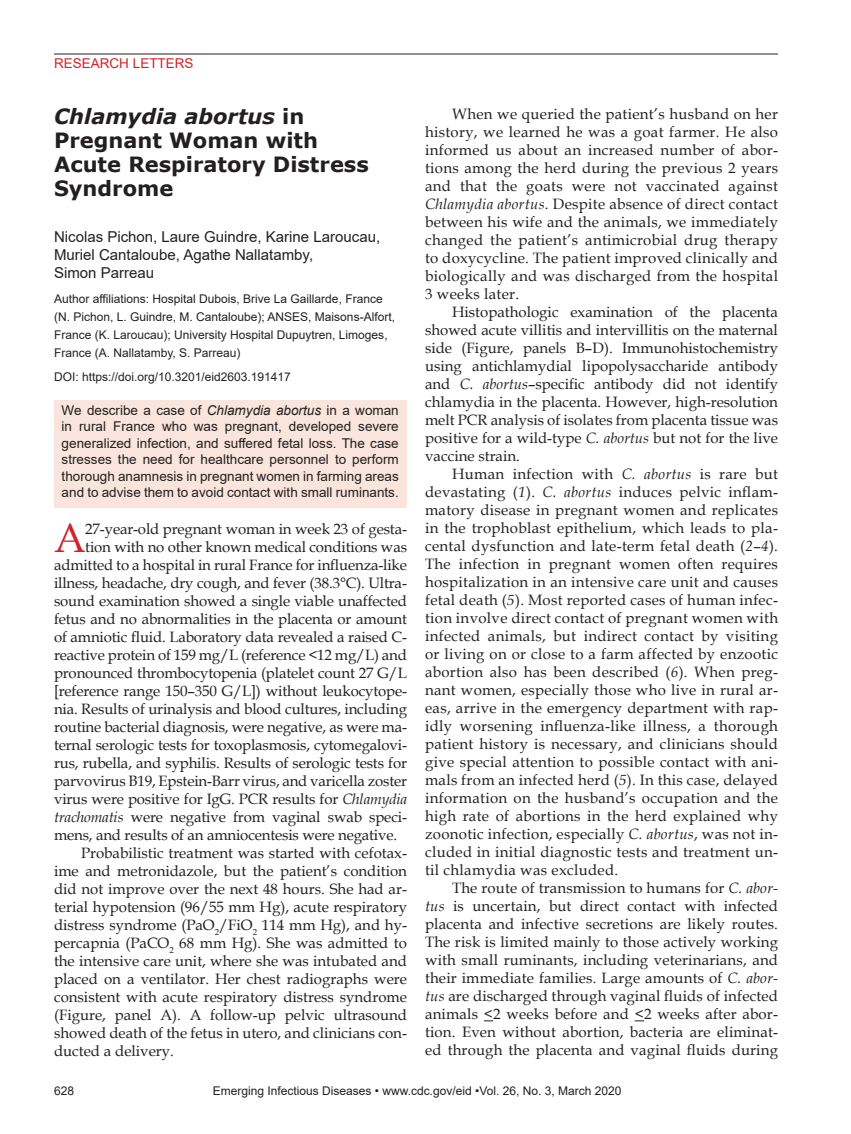
<style>
.page{position:relative;width:851px;height:1134px;background:#fff}
.page>*{position:absolute;margin:0;border:0;box-sizing:border-box;transform-origin:0 0}
.Drop_Cap{font:40.8px "Book Antiqua";color:#d1232a}
.Article_Title{font:700 21px/24px "Verdana";color:#231f20}
.Body_Text{font:15px/18px "Book Antiqua";letter-spacing:.01em;color:#231f20;text-align:justify}
.Drop_Cap-2{font:15px "Book Antiqua";letter-spacing:-.01em;color:#231f20}
.Authors{font:15px/18px "Arial";color:#231f20}
.Abstract{font:13.5px/16.5px "Arial";color:#231f20;text-align:justify}
.t1{font:13.5px "Arial";color:#d1232a}
.Affiliations{font:12px/18px "Arial";color:#231f20}
.DOI{font:12px "Arial";color:#231f20}
.s1{font-style:italic}
</style>
<div class="page">
<hr style="left:54px;top:54px;width:724px;height:1px;background:#231f20">
<div style="left:54px;top:400px;width:352px;height:108px;background:#f9e5dc"></div>
<p class="t1" style="left:54px;top:54px;width:141px">RESEARCH LETTERS</p>
<p class="Article_Title" style="left:54px;top:104px;width:316px"><span class="s1">Chlamydia abortus</span> in<br>Pregnant Woman with<br>Acute Respiratory Distress<br>Syndrome</p>
<p class="Authors" style="left:54px;top:228px;width:327px">Nicolas Pichon, Laure Guindre, Karine Laroucau,<br>Muriel Cantaloube, Agathe Nallatamby,<br>Simon Parreau</p>
<p class="Affiliations" style="left:54px;top:290px;width:342px">Author affiliations: Hospital Dubois, Brive La Gaillarde, France (N. Pichon, L. Guindre, M. Cantaloube); ANSES, Maisons-Alfort, France (K. Laroucau); University Hospital Dupuytren, Limoges, France (A. Nallatamby, S. Parreau)</p>
<p class="DOI" style="left:54px;top:369px;width:238px">DOI: https://doi.org/10.3201/eid2603.191417</p>
<p class="Abstract" style="left:62px;top:402px;width:338px">We describe a case of <span class="s1">Chlamydia abortus</span> in a woman in rural France who was pregnant, developed severe generalized infection, and suffered fetal loss. The case stresses the need for healthcare personnel to perform thorough anamnesis in pregnant women in farming areas and to advise them to avoid contact with small ruminants.</p>
<p class="Drop_Cap" style="left:54px;top:510px;width:33px">A</p>
<p class="Drop_Cap-2" style="left:85px;top:519px;width:323px">27-year-old pregnant woman in week 23 of gesta-</p>
<p class="Drop_Cap-2" style="left:85px;top:537px;width:323px">tion with no other known medical conditions was</p>
<p class="Drop_Cap-2" style="left:54px;top:555px;width:354px">admitted to a hospital in rural France for influenza-like</p>
<p class="Drop_Cap-2" style="left:54px;top:573px;width:354px">illness, headache, dry cough, and fever (38.3°C). Ultra-</p>
<p class="Drop_Cap-2" style="left:54px;top:591px;width:354px">sound examination showed a single viable unaffected</p>
<p class="Drop_Cap-2" style="left:54px;top:609px;width:354px">fetus and no abnormalities in the placenta or amount</p>
<p class="Drop_Cap-2" style="left:54px;top:627px;width:354px">of amniotic fluid. Laboratory data revealed a raised C-</p>
<p class="Drop_Cap-2" style="left:54px;top:645px;width:354px">reactive protein of 159 mg/L (reference &lt;12 mg/L) and</p>
<p class="Drop_Cap-2" style="left:54px;top:663px;width:354px">pronounced thrombocytopenia (platelet count 27 G/L</p>
<p class="Drop_Cap-2" style="left:54px;top:681px;width:354px">[reference range 150–350 G/L]) without leukocytope-</p>
<p class="Drop_Cap-2" style="left:54px;top:699px;width:354px">nia. Results of urinalysis and blood cultures, including</p>
<p class="Drop_Cap-2" style="left:54px;top:717px;width:354px">routine bacterial diagnosis, were negative, as were ma-</p>
<p class="Drop_Cap-2" style="left:54px;top:735px;width:354px">ternal serologic tests for toxoplasmosis, cytomegalovi-</p>
<p class="Drop_Cap-2" style="left:54px;top:753px;width:354px">rus, rubella, and syphilis. Results of serologic tests for</p>
<p class="Drop_Cap-2" style="left:54px;top:771px;width:354px">parvovirus B19, Epstein-Barr virus, and varicella zoster</p>
<p class="Drop_Cap-2" style="left:54px;top:789px;width:354px">virus were positive for IgG. PCR results for <span class="s1">Chlamydia</span></p>
<p class="Drop_Cap-2" style="left:54px;top:807px;width:354px"><span class="s1">trachomatis</span> were negative from vaginal swab speci-</p>
<p class="Drop_Cap-2" style="left:54px;top:825px;width:345px">mens, and results of an amniocentesis were negative.</p>
<p class="Body_Text" style="left:54px;top:844px;width:354px;text-indent:27px">Probabilistic treatment was started with cefotax&shy;ime and metronidazole, but the patient’s condition did not improve over the next 48 hours. She had ar&shy;terial hypotension (96/55 mm Hg), acute respiratory distress syndrome (PaO<sub>2</sub>/FiO<sub>2</sub> 114 mm Hg), and hy&shy;percapnia (PaCO<sub>2</sub> 68 mm Hg). She was admitted to the intensive care unit, where she was intubated and placed on a ventilator. Her chest radiographs were consistent with acute respiratory distress syndrome (Figure, panel A). A follow-up pelvic ultrasound showed death of the fetus in utero, and clinicians con&shy;ducted a delivery.</p>
<p class="Body_Text" style="left:425px;top:104px;width:354px;text-indent:27px">When we queried the patient’s husband on her history, we learned he was a goat farmer. He also informed us about an increased number of abor&shy;tions among the herd during the previous 2 years and that the goats were not vaccinated against <span class="s1">Chlamydia abortus</span>. Despite absence of direct contact between his wife and the animals, we immediately changed the patient’s antimicrobial drug therapy to doxycycline. The patient improved clinically and biologically and was discharged from the hospital 3 weeks later.</p>
<p class="Body_Text" style="left:425px;top:302px;width:354px;text-indent:27px">Histopathologic examination of the placenta showed acute villitis and intervillitis on the maternal side (Figure, panels B–D). Immunohistochemistry using antichlamydial lipopolysaccharide antibody and <span class="s1">C. abortus</span>–specific antibody did not identify chlamydia in the placenta. However, high-resolution melt PCR analysis of isolates from placenta tissue was positive for a wild-type <span class="s1">C. abortus</span> but not for the live vaccine strain.</p>
<p class="Body_Text" style="left:425px;top:464px;width:354px;text-indent:27px">Human infection with <span class="s1">C. abortus</span> is rare but devastating (<span class="s1">1</span>). <span class="s1">C. abortus</span> induces pelvic inflam&shy;matory disease in pregnant women and replicates in the trophoblast epithelium, which leads to pla&shy;cental dysfunction and late-term fetal death (<span class="s1">2</span>–<span class="s1">4</span>).<br>The infection in pregnant women often requires hospitalization in an intensive care unit and causes fetal death (<span class="s1">5</span>). Most reported cases of human infec&shy;tion involve direct contact of pregnant women with infected animals, but indirect contact by visiting or living on or close to a farm affected by enzootic abortion also has been described (<span class="s1">6</span>). When preg&shy;nant women, especially those who live in rural ar&shy;eas, arrive in the emergency department with rap&shy;idly worsening influenza-like illness, a thorough patient history is necessary, and clinicians should give special attention to possible contact with ani&shy;mals from an infected herd (<span class="s1">5</span>). In this case, delayed information on the husband’s occupation and the high rate of abortions in the herd explained why zoonotic infection, especially <span class="s1">C. abortus</span>, was not in&shy;cluded in initial diagnostic tests and treatment un&shy;til chlamydia was excluded.</p>
<p class="Body_Text" style="left:425px;top:878px;width:354px;text-indent:27px">The route of transmission to humans for <span class="s1">C. abor&shy;tus</span> is uncertain, but direct contact with infected placenta and infective secretions are likely routes.<br>The risk is limited mainly to those actively working with small ruminants, including veterinarians, and their immediate families. Large amounts of <span class="s1">C. abor&shy;tus</span> are discharged through vaginal fluids of infected animals &lt;2 weeks before and &lt;2 weeks after abor&shy;tion. Even without abortion, bacteria are eliminat&shy;ed through the placenta and vaginal fluids during</p>
<p class="Affiliations" style="left:54px;top:1082px;width:22px">628</p>
<p class="Affiliations" style="left:213px;top:1082px;width:410px">Emerging Infectious Diseases • www.cdc.gov/eid •Vol. 26, No. 3, March 2020</p>
</div>
